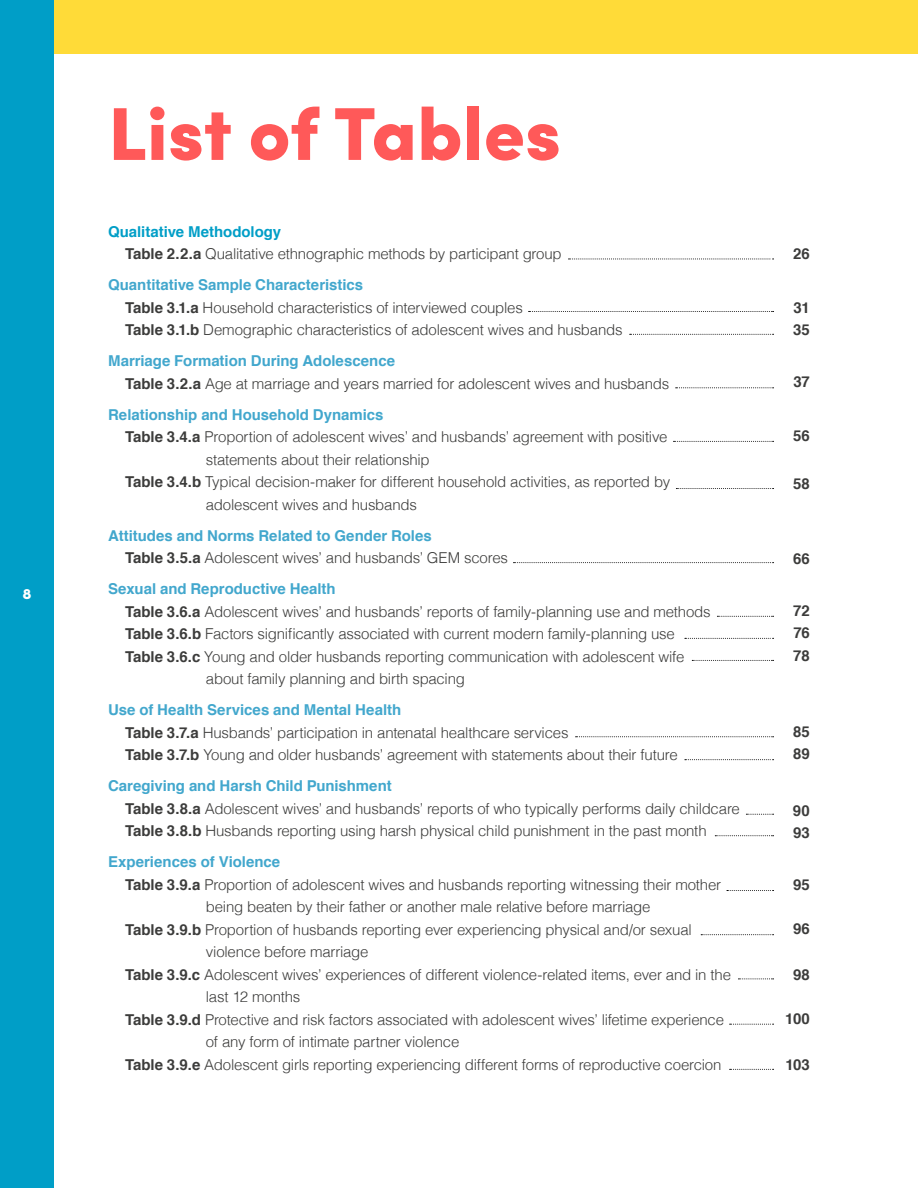
<style>
.page{position:relative;width:918px;height:1188px;background:#fff}
.page>*{position:absolute;margin:0;border:0;box-sizing:border-box;transform-origin:0 0}
.t1{font:900 75px "Sofia Pro";color:#ff5959}
.t2{font:300 15px/22.5px "Helvetica";letter-spacing:-.015em;color:#3c3c3b}
.t3{font:700 15px/22.5px "Helvetica";letter-spacing:-.005em;color:#42a7cd}
.t4{font:700 15px/22.5px "Helvetica";letter-spacing:.01em;color:#3c3c3b}
.t5{font:900 15px "Sofia Pro";color:#fff}
.s1{font-weight:700;color:#009ec7}
.s2{font-weight:700}
.s3{font-weight:700;color:#42a7cd}
.s4{color:#3c3c3b}
.s5{font-weight:300;color:#3c3c3b}
</style>
<div class="page">
<div style="left:0;top:0;width:54px;height:1188px;background:#009ec7"></div>
<div style="left:54px;top:0;width:864px;height:54px;background:#ffdb38"></div>
<svg style="left:730px;top:1024px;width:44px;height:1px"></svg>
<svg style="left:730px;top:1069px;width:44px;height:1px"></svg>
<svg style="left:738px;top:979px;width:36px;height:1px"></svg>
<svg style="left:701px;top:934px;width:73px;height:1px"></svg>
<svg style="left:727px;top:890px;width:47px;height:1px"></svg>
<svg style="left:715px;top:835px;width:59px;height:1px"></svg>
<svg style="left:746px;top:814px;width:28px;height:1px"></svg>
<svg style="left:685px;top:759px;width:89px;height:1px"></svg>
<svg style="left:576px;top:736px;width:198px;height:1px"></svg>
<svg style="left:685px;top:638px;width:89px;height:1px"></svg>
<svg style="left:717px;top:616px;width:57px;height:1px"></svg>
<svg style="left:692px;top:660px;width:82px;height:1px"></svg>
<svg style="left:514px;top:562px;width:260px;height:1px"></svg>
<svg style="left:676px;top:388px;width:98px;height:1px"></svg>
<svg style="left:676px;top:488px;width:98px;height:1px"></svg>
<svg style="left:674px;top:441px;width:100px;height:1px"></svg>
<svg style="left:630px;top:334px;width:144px;height:1px"></svg>
<svg style="left:529px;top:311px;width:245px;height:1px"></svg>
<svg style="left:569px;top:259px;width:205px;height:1px"></svg>
<p class="t5" style="left:22px;top:582px;width:11px">8</p>
<h1 class="t1" style="left:108px;top:75px;width:454px">List of Tables</h1>
<p class="t2" style="left:125px;top:219px;width:438px;text-indent:-17px"><span class="s1">Qualitative Methodology<br></span><span class="s2">Table 2.2.a</span> Qualitative ethnographic methods by participant group</p>
<p class="t2" style="left:125px;top:272px;width:499px;text-indent:-17px"><span class="s3">Quantitative Sample Characteristics<br></span><span class="s2">Table 3.1.a</span> Household characteristics of interviewed couples<br><span class="s2">Table 3.1.b</span> Demographic characteristics of adolescent wives and husbands</p>
<p class="t2" style="left:125px;top:348px;width:546px;text-indent:-17px"><span class="s3">Marriage Formation During Adolescence<br></span><span class="s2">Table 3.2.a</span> Age at marriage and years married for adolescent wives and husbands</p>
<p class="t3" style="left:108px;top:403px;width:277px">Relationship and Household Dynamics</p>
<p class="t2" style="left:125px;top:424px;width:544px"><span class="s2">Table 3.4.a</span> Proportion of adolescent wives’ and husbands’ agreement with positive</p>
<p class="t2" style="left:206px;top:447px;width:225px">statements about their relationship</p>
<p class="t2" style="left:125px;top:469px;width:547px"><span class="s2">Table 3.4.b</span> Typical decision-maker for different household activities, as reported by</p>
<p class="t2" style="left:206px;top:492px;width:212px">adolescent wives and husbands</p>
<p class="t3" style="left:125px;top:524px;width:384px;text-indent:-17px">Attitudes and Norms Related to Gender Roles<br><span class="s4">Table 3.5.a</span> <span class="s5">Adolescent wives’ and husbands’ GEM scores</span></p>
<p class="t3" style="left:108px;top:578px;width:229px">Sexual and Reproductive Health</p>
<p class="t2" style="left:125px;top:599px;width:587px"><span class="s2">Table 3.6.a</span> Adolescent wives’ and husbands’ reports of family-planning use and methods</p>
<p class="t2" style="left:125px;top:621px;width:551px"><span class="s2">Table 3.6.b</span> Factors significantly associated with current modern family-planning use</p>
<p class="t2" style="left:125px;top:644px;width:561px"><span class="s2">Table 3.6.c</span> Young and older husbands reporting communication with adolescent wife</p>
<p class="t2" style="left:206px;top:666px;width:261px">about family planning and birth spacing</p>
<p class="t2" style="left:125px;top:698px;width:554px;text-indent:-17px"><span class="s3">Use of Health Services and Mental Health<br></span><span class="s2">Table 3.7.a</span> Husbands’ participation in antenatal healthcare services<br><span class="s2">Table 3.7.b</span> Young and older husbands’ agreement with statements about their future</p>
<p class="t2" style="left:125px;top:774px;width:616px;text-indent:-17px"><span class="s3">Caregiving and Harsh Child Punishment<br></span><span class="s2">Table 3.8.a</span> Adolescent wives’ and husbands’ reports of who typically performs daily childcare<br><span class="s2">Table 3.8.b</span> Husbands reporting using harsh physical child punishment in the past month</p>
<p class="t3" style="left:108px;top:851px;width:174px">Experiences of Violence</p>
<p class="t2" style="left:125px;top:872px;width:598px"><span class="s2">Table 3.9.a</span> Proportion of adolescent wives and husbands reporting witnessing their mother</p>
<p class="t2" style="left:206px;top:895px;width:446px">being beaten by their father or another male relative before marriage</p>
<p class="t2" style="left:125px;top:917px;width:568px"><span class="s2">Table 3.9.b</span> Proportion of husbands reporting ever experiencing physical and/or sexual</p>
<p class="t2" style="left:206px;top:940px;width:164px">violence before marriage</p>
<p class="t2" style="left:125px;top:962px;width:607px"><span class="s2">Table 3.9.c</span> Adolescent wives’ experiences of different violence-related items, ever and in the</p>
<p class="t2" style="left:206px;top:985px;width:96px">last 12 months</p>
<p class="t2" style="left:125px;top:1007px;width:601px"><span class="s2">Table 3.9.d</span> Protective and risk factors associated with adolescent wives’ lifetime experience</p>
<p class="t2" style="left:206px;top:1030px;width:255px">of any form of intimate partner violence</p>
<p class="t2" style="left:125px;top:1052px;width:598px"><span class="s2">Table 3.9.e</span> Adolescent girls reporting experiencing different forms of reproductive coercion</p>
<p class="t4" style="left:793px;top:243px;width:18px">26</p>
<p class="t4" style="left:793px;top:296px;width:18px">31<br>35</p>
<p class="t4" style="left:793px;top:371px;width:18px">37</p>
<p class="t4" style="left:793px;top:425px;width:18px">56</p>
<p class="t4" style="left:793px;top:473px;width:18px">58</p>
<p class="t4" style="left:793px;top:547px;width:18px">66</p>
<p class="t4" style="left:793px;top:600px;width:18px;text-align:justify">72<br>76<br>78</p>
<p class="t4" style="left:793px;top:720px;width:18px">85<br>89</p>
<p class="t4" style="left:793px;top:799px;width:18px">90<br>93</p>
<p class="t4" style="left:793px;top:874px;width:18px">95</p>
<p class="t4" style="left:793px;top:918px;width:18px">96</p>
<p class="t4" style="left:793px;top:964px;width:18px">98</p>
<p class="t4" style="left:785px;top:1007px;width:26px">100</p>
<p class="t4" style="left:785px;top:1053px;width:26px">103</p>
</div>
